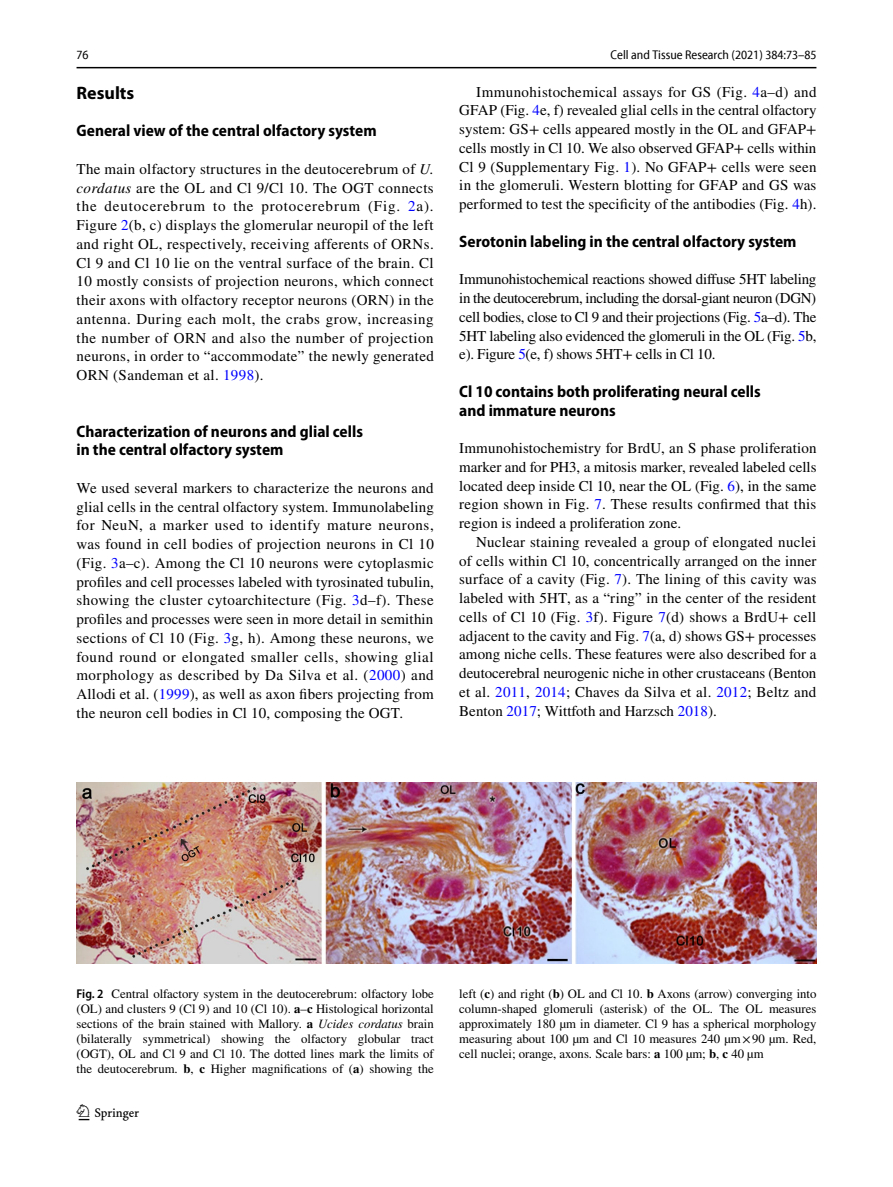
<style>
.page{position:relative;width:893px;height:1187px;background:#fff}
.page>*{position:absolute;margin:0;border:0;box-sizing:border-box;transform-origin:0 0}
.t1{font:22.5px "Springnew Regular 2";color:#000}
.t2{font:700 18px "Myriad Pro";color:#000}
.t3{font:700 semi-condensed 16.5px/18.8px "Myriad Pro";color:#000}
.t4{font:15px/18.8px "STIX";letter-spacing:.005em;color:#000;text-align:justify}
.t5{font:12.75px/15px "STIX";color:#000;text-align:justify}
.t6{font:semi-condensed 12.75px "Myriad Pro Unic";color:#000}
.s1{font-style:italic}
.s2{color:#00f}
.s3{font-family:"Myriad Pro";font-weight:600;font-stretch:semi-condensed}
.s4{font-weight:700}
</style>
<div class="page">
<hr style="left:77px;top:67px;width:739px;height:1px;background:#000">
<img style="left:77px;top:782px;width:739px;height:181px">
<p class="t6" style="left:77px;top:50px;width:14px">76</p>
<p class="t6" style="left:611px;top:50px;width:208px">Cell and Tissue Research (2021) 384:73–85</p>
<p class="t2" style="left:77px;top:81px;width:59px">Results</p>
<p class="t3" style="left:77px;top:122px;width:302px">General view of the central olfactory system</p>
<p class="t4" style="left:77px;top:160px;width:359px">The main olfactory structures in the deutocerebrum of <span class="s1">U. cordatus</span> are the OL and Cl 9/Cl 10. The OGT connects the deutocerebrum to the protocerebrum (Fig. <span class="s2">2</span>a).<br>Figure <span class="s2">2</span>(b, c) displays the glomerular neuropil of the left and right OL, respectively, receiving afferents of ORNs.<br>Cl 9 and Cl 10 lie on the ventral surface of the brain. Cl 10 mostly consists of projection neurons, which connect their axons with olfactory receptor neurons (ORN) in the antenna. During each molt, the crabs grow, increasing the number of ORN and also the number of projection neurons, in order to “accommodate” the newly generated ORN (Sandeman et al. <span class="s2">1998</span>).</p>
<p class="t3" style="left:77px;top:422px;width:288px">Characterization of neurons and glial cells in the central olfactory system</p>
<p class="t4" style="left:77px;top:479px;width:359px">We used several markers to characterize the neurons and glial cells in the central olfactory system. Immunolabeling for NeuN, a marker used to identify mature neurons, was found in cell bodies of projection neurons in Cl 10 (Fig. <span class="s2">3</span>a–c). Among the Cl 10 neurons were cytoplasmic profiles and cell processes labeled with tyrosinated tubulin, showing the cluster cytoarchitecture (Fig. <span class="s2">3</span>d–f). These profiles and processes were seen in more detail in semithin sections of Cl 10 (Fig. <span class="s2">3</span>g, h). Among these neurons, we found round or elongated smaller cells, showing glial morphology as described by Da Silva et al. (<span class="s2">2000</span>) and Allodi et al. (<span class="s2">1999</span>), as well as axon fibers projecting from the neuron cell bodies in Cl 10, composing the OGT.</p>
<p class="t4" style="left:459px;top:83px;width:359px;text-indent:17px">Immunohistochemical assays for GS (Fig. <span class="s2">4</span>a–d) and GFAP (Fig. <span class="s2">4</span>e, f) revealed glial cells in the central olfactory system: GS+ cells appeared mostly in the OL and GFAP+ cells mostly in Cl 10. We also observed GFAP+ cells within Cl 9 (Supplementary Fig. <span class="s2">1</span>). No GFAP+ cells were seen in the glomeruli. Western blotting for GFAP and GS was performed to test the specificity of the antibodies (Fig. <span class="s2">4</span>h).</p>
<p class="t3" style="left:459px;top:232px;width:339px">Serotonin labeling in the central olfactory system</p>
<p class="t4" style="left:459px;top:271px;width:359px">Immunohistochemical reactions showed diffuse 5HT labeling in the deutocerebrum, including the dorsal-giant neuron (DGN) cell bodies, close to Cl 9 and their projections (Fig. <span class="s2">5</span>a–d). The 5HT labeling also evidenced the glomeruli in the OL (Fig. <span class="s2">5</span>b, e). Figure <span class="s2">5</span>(e, f) shows 5HT+ cells in Cl 10.</p>
<p class="t3" style="left:459px;top:382px;width:303px">Cl 10 contains both proliferating neural cells and immature neurons</p>
<p class="t4" style="left:459px;top:439px;width:359px">Immunohistochemistry for BrdU, an S phase proliferation marker and for PH3, a mitosis marker, revealed labeled cells located deep inside Cl 10, near the OL (Fig. <span class="s2">6</span>), in the same region shown in Fig. <span class="s2">7</span>. These results confirmed that this region is indeed a proliferation zone.</p>
<p class="t4" style="left:459px;top:533px;width:359px;text-indent:17px">Nuclear staining revealed a group of elongated nuclei of cells within Cl 10, concentrically arranged on the inner surface of a cavity (Fig. <span class="s2">7</span>). The lining of this cavity was labeled with 5HT, as a “ring” in the center of the resident cells of Cl 10 (Fig. <span class="s2">3</span>f). Figure <span class="s2">7</span>(d) shows a BrdU+ cell adjacent to the cavity and Fig. <span class="s2">7</span>(a, d) shows GS+ processes among niche cells. These features were also described for a deutocerebral neurogenic niche in other crustaceans (Benton et al. <span class="s2">2011</span>, <span class="s2">2014</span>; Chaves da Silva et al. <span class="s2">2012</span>; Beltz and Benton <span class="s2">2017</span>; Wittfoth and Harzsch <span class="s2">2018</span>).</p>
<p class="t5" style="left:77px;top:987px;width:359px"><span class="s3">Fig. 2</span> Central olfactory system in the deutocerebrum: olfactory lobe (OL) and clusters 9 (Cl 9) and 10 (Cl 10). <span class="s4">a</span>–<span class="s4">c</span> Histological horizontal sections of the brain stained with Mallory. <span class="s4">a</span> <span class="s1">Ucides cordatus</span> brain (bilaterally symmetrical) showing the olfactory globular tract (OGT), OL and Cl 9 and Cl 10. The dotted lines mark the limits of the deutocerebrum. <span class="s4">b</span>, <span class="s4">c</span> Higher magnifications of (<span class="s4">a</span>) showing the</p>
<p class="t5" style="left:459px;top:987px;width:359px">left (<span class="s4">c</span>) and right (<span class="s4">b</span>) OL and Cl 10. <span class="s4">b</span> Axons (arrow) converging into column-shaped glomeruli (asterisk) of the OL. The OL measures approximately 180 µm in diameter. Cl 9 has a spherical morphology measuring about 100 µm and Cl 10 measures 240 µm×90 µm. Red, cell nuclei; orange, axons. Scale bars: <span class="s4">a</span> 100 µm; <span class="s4">b</span>, <span class="s4">c</span> 40 µm</p>
<h1 class="t1" style="left:79px;top:1104px;width:62px">1 3</h1>
</div>
